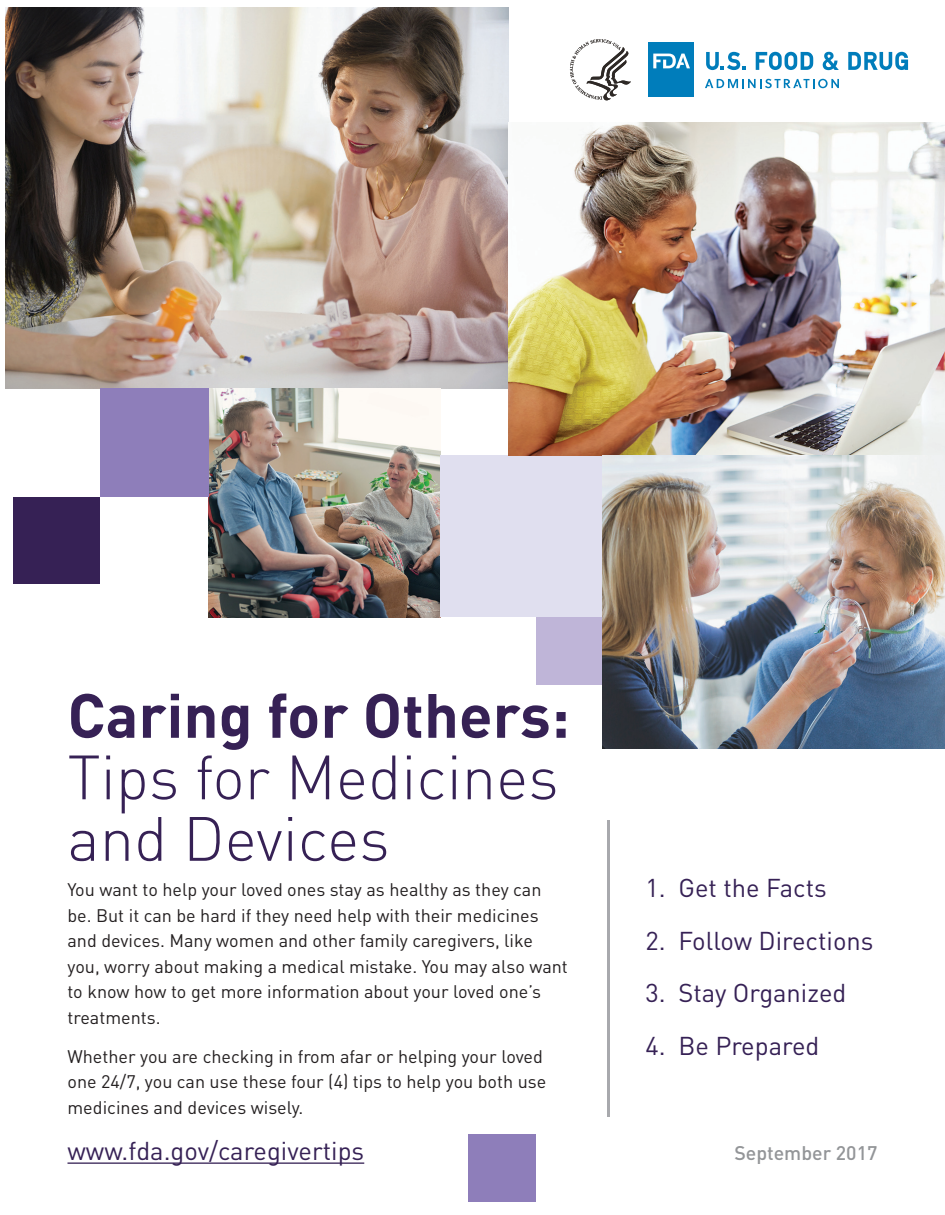
<style>
.page{position:relative;width:945px;height:1215px;background:#fff}
.page>*{position:absolute;margin:0;border:0;box-sizing:border-box;transform-origin:0 0}
.t1{font:300 61.5px/61.5px "DIN";color:#362155}
.t2{font:700 61.5px "DIN";color:#362155}
.t3{font:25.5px "DIN";color:#362155}
.t4{font:500 19.5px "DIN";color:#939598}
.t5{font:18px/25.5px "DIN";color:#231f20}
</style>
<div class="page">
<hr style="left:68px;top:1162px;width:296px;height:2px;background:#362155">
<div style="left:649px;top:43px;width:45px;height:54px;background:#007dbb"></div>
<svg style="left:653px;top:54px;width:37px;height:14px"></svg>
<svg style="left:705px;top:79px;width:134px;height:9px"></svg>
<svg style="left:706px;top:52px;width:40px;height:18px"></svg>
<svg style="left:756px;top:52px;width:57px;height:18px"></svg>
<svg style="left:823px;top:52px;width:16px;height:18px"></svg>
<svg style="left:848px;top:52px;width:60px;height:18px"></svg>
<svg style="left:570px;top:39px;width:61px;height:62px"></svg>
<img style="left:6px;top:7px;width:502px;height:381px">
<img style="left:209px;top:388px;width:232px;height:229px">
<div style="left:14px;top:497px;width:86px;height:87px;background:#362155"></div>
<div style="left:536px;top:617px;width:68px;height:68px;background:#bfb5d8"></div>
<div style="left:469px;top:1134px;width:67px;height:68px;background:#8e7eba"></div>
<div style="left:441px;top:456px;width:161px;height:161px;background:#e0dfef"></div>
<div style="left:100px;top:388px;width:109px;height:109px;background:#8e7eba"></div>
<hr style="left:608px;top:820px;width:2px;height:298px;background:#a8a9ad">
<img style="left:508px;top:123px;width:437px;height:333px">
<img style="left:602px;top:456px;width:343px;height:292px">
<p class="t2" style="left:68px;top:675px;width:504px">Caring for Others:</p>
<p class="t1" style="left:68px;top:746px;width:493px">Tips for Medicines and Devices</p>
<p class="t3" style="left:646px;top:872px;width:183px">1. Get the Facts</p>
<p class="t3" style="left:646px;top:925px;width:229px">2. Follow Directions</p>
<p class="t3" style="left:646px;top:977px;width:202px">3. Stay Organized</p>
<p class="t3" style="left:646px;top:1030px;width:175px">4. Be Prepared</p>
<p class="t5" style="left:68px;top:877px;width:502px">You want to help your loved ones stay as healthy as they can be. But it can be hard if they need help with their medicines and devices. Many women and other family caregivers, like you, worry about making a medical mistake. You may also want to know how to get more information about your loved one’s treatments.</p>
<p class="t5" style="left:68px;top:1043px;width:480px">Whether you are checking in from afar or helping your loved one 24/7, you can use these four (4) tips to help you both use medicines and devices wisely.</p>
<p class="t3" style="left:68px;top:1134px;width:298px">www.fda.gov/caregivertips</p>
<p class="t4" style="left:734px;top:1141px;width:145px">September 2017</p>
</div>
